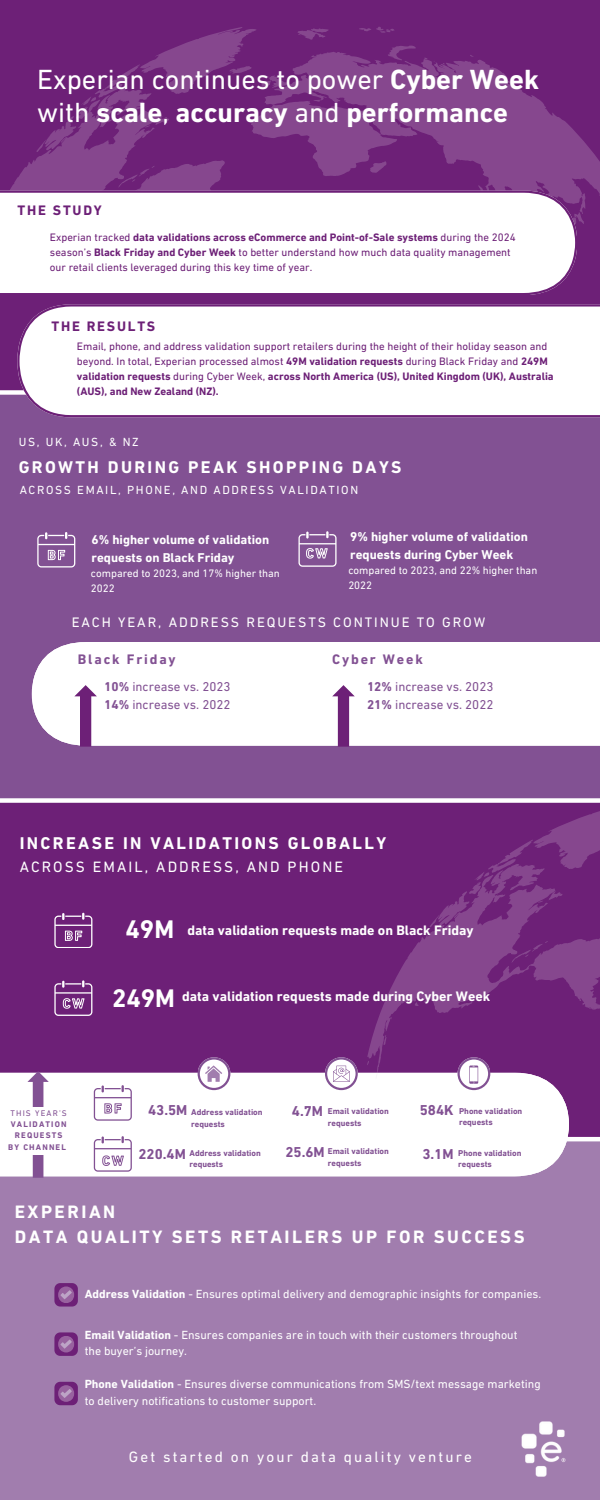
<style>
.page{position:relative;width:600px;height:1500px;background:#6d2077}
.page>*{position:absolute;margin:0;border:0;box-sizing:border-box;transform-origin:0 0}
.t1{font:700 28.2px/33px "DIN Next LT Pro";color:#fff}
.t2{font:700 25.9px "DIN Next LT Pro";color:#fff}
.t3{font:700 18.3px "DIN Next LT Pro";letter-spacing:.14em;color:#fff}
.t4{font:700 17.3px "DIN Next LT Pro";letter-spacing:.14em;color:#fff}
.t5{font:15.3px "DIN Next LT Pro";letter-spacing:.14em;color:#fff}
.t6{font:700 14.6px "DIN Next LT Pro";color:#825193}
.t7{font:700 14px "DIN Next LT Pro";color:#fff}
.t8{font:14px "DIN Next LT Pro";letter-spacing:.14em;color:#fff}
.t9{font:700 14px "DIN Next LT Pro";letter-spacing:.13em;color:#825193}
.t10{font:700 14px "DIN Next LT Pro";letter-spacing:.125em;color:#6d2077}
.t11{font:700 13px/18px "DIN Next LT Pro";color:#fff}
.t12{font:13px "DIN Next LT Pro";color:#825193}
.t13{font:12px/16.5px "DIN Next LT Pro";color:#fff}
.t14{font:12px "DIN Next LT Pro";letter-spacing:.14em;color:#fff}
.t15{font:11px/15px "DIN Next LT Pro";color:#6d2077}
.t16{font:11px/15px "DIN Next LT Pro";color:#fff}
.t17{font:700 8.6px/11.4px "DIN Next LT Pro";color:#825193}
.t18{font:700 8.3px/11.1px "DIN Next LT Pro";letter-spacing:.14em;color:#825193;text-align:center}
.s1{font-weight:400}
.s2{font-weight:700}
</style>
<div class="page">
<div style="left:0;top:395px;width:600px;height:406px;background:#825193"></div>
<div style="left:0;top:1138px;width:600px;height:362px;background:#a17dae"></div>
<hr style="left:440px;top:1137px;width:160px;height:4px;background:#fff">
<div style="left:0;top:798px;width:600px;height:5px;background:#fff"></div>
<div style="left:0;top:390px;width:189px;height:5px;background:#fff"></div>
<svg style="left:288px;top:52px;width:312px;height:144px;fill:#86478e"></svg>
<svg style="left:10px;top:152px;width:215px;height:38px;fill:#86478e"></svg>
<svg style="left:118px;top:166px;width:37px;height:22px"></svg>
<svg style="left:359px;top:27px;width:35px;height:6px"></svg>
<svg style="left:424px;top:58px;width:12px;height:4px"></svg>
<svg style="left:388px;top:46px;width:28px;height:19px"></svg>
<svg style="left:36px;top:27px;width:252px;height:125px"></svg>
<svg style="left:322px;top:52px;width:7px;height:3px"></svg>
<svg style="left:472px;top:185px;width:114px;height:39px"></svg>
<svg style="left:370px;top:161px;width:17px;height:12px"></svg>
<svg style="left:298px;top:28px;width:30px;height:12px"></svg>
<svg style="left:506px;top:80px;width:5px;height:5px"></svg>
<div style="left:0;top:190px;width:577px;height:105px;background:#fff"></div>
<div style="left:17px;top:304px;width:583px;height:113px;background:#fff"></div>
<div style="left:32px;top:642px;width:568px;height:104px;background:#fff"></div>
<svg style="left:74px;top:685px;width:23px;height:62px"></svg>
<svg style="left:332px;top:685px;width:23px;height:62px"></svg>
<div style="left:0;top:1073px;width:569px;height:103px;background:#fff"></div>
<svg style="left:457px;top:1079px;width:33px;height:11px"></svg>
<svg style="left:27px;top:1071px;width:22px;height:107px"></svg>
<svg style="left:198px;top:1057px;width:32px;height:33px"></svg>
<svg style="left:325px;top:1057px;width:33px;height:33px"></svg>
<svg style="left:54px;top:1283px;width:24px;height:23px"></svg>
<svg style="left:54px;top:1332px;width:24px;height:24px"></svg>
<svg style="left:54px;top:1382px;width:24px;height:23px"></svg>
<img style="left:521px;top:1421px;width:45px;height:56px">
<svg style="left:298px;top:531px;width:39px;height:36px"></svg>
<svg style="left:37px;top:532px;width:38px;height:35px"></svg>
<div style="left:0;top:1107px;width:80px;height:47px;background:#fff"></div>
<svg style="left:94px;top:1136px;width:38px;height:35px"></svg>
<svg style="left:94px;top:1085px;width:38px;height:35px"></svg>
<svg style="left:367px;top:927px;width:233px;height:152px"></svg>
<svg style="left:512px;top:941px;width:36px;height:22px"></svg>
<svg style="left:383px;top:1035px;width:4px;height:10px"></svg>
<svg style="left:409px;top:1002px;width:10px;height:4px"></svg>
<svg style="left:429px;top:802px;width:171px;height:125px"></svg>
<svg style="left:54px;top:980px;width:38px;height:36px"></svg>
<svg style="left:54px;top:913px;width:38px;height:35px"></svg>
<p class="t1" style="left:37px;top:65px;width:503px"><span class="s1">Experian continues to power</span> Cyber Week <span class="s1">with</span> scale<span class="s1">,</span> accuracy <span class="s1">and</span> performance</p>
<h5 class="t10" style="left:18px;top:205px;width:86px">THE STUDY</h5>
<p class="t15" style="left:50px;top:230px;width:467px">Experian tracked <span class="s2">data validations across eCommerce and Point-of-Sale systems</span> during the 2024 season’s <span class="s2">Black Friday and Cyber Week</span> to better understand how much data quality management our retail clients leveraged during this key time of year.</p>
<h6 class="t10" style="left:51px;top:321px;width:105px">THE RESULTS</h6>
<h6 class="t15" style="left:77px;top:340px;width:478px">Email, phone, and address validation support retailers during the height of their holiday season and beyond. In total, Experian processed almost <span class="s2">49M validation requests</span> during Black Friday and <span class="s2">249M validation requests</span> during Cyber Week, <span class="s2">across North America (US), United Kingdom (UK), Australia (AUS), and New Zealand (NZ).</span></h6>
<h4 class="t13" style="left:19px;top:435px;width:122px">US, UK, AUS, &amp; NZ</h4>
<p class="t4" style="left:19px;top:460px;width:384px">GROWTH DURING PEAK SHOPPING DAYS</p>
<p class="t14" style="left:20px;top:485px;width:340px">ACROSS EMAIL, PHONE, AND ADDRESS VALIDATION</p>
<p class="t11" style="left:92px;top:531px;width:179px">6% higher volume of validation requests on Black Friday</p>
<h4 class="t11" style="left:350px;top:529px;width:179px">9% higher volume of validation requests during Cyber Week</h4>
<p class="t16" style="left:91px;top:566px;width:190px">compared to 2023, and 17% higher than<br>2022</p>
<h4 class="t16" style="left:348px;top:564px;width:190px">compared to 2023, and 22% higher than<br>2022</h4>
<p class="t8" style="left:72px;top:617px;width:415px">EACH YEAR, ADDRESS REQUESTS CONTINUE TO GROW</p>
<p class="t9" style="left:78px;top:654px;width:99px">Black Friday</p>
<p class="t12" style="left:104px;top:682px;width:128px"><span class="s2">10%</span> increase vs. 2023</p>
<h2 class="t12" style="left:104px;top:700px;width:128px"><span class="s2">14%</span> increase vs. 2022</h2>
<p class="t9" style="left:332px;top:654px;width:92px">Cyber Week</p>
<p class="t12" style="left:367px;top:682px;width:128px"><span class="s2">12%</span> increase vs. 2023</p>
<p class="t12" style="left:367px;top:700px;width:128px"><span class="s2">21%</span> increase vs. 2022</p>
<h1 class="t4" style="left:20px;top:836px;width:368px">INCREASE IN VALIDATIONS GLOBALLY</h1>
<h6 class="t5" style="left:20px;top:860px;width:325px">ACROSS EMAIL, ADDRESS, AND PHONE</h6>
<h4 class="t18" style="left:8px;top:1109px;width:60px"><span class="s1">THIS YEAR’S<br></span>VALIDATION<br>REQUESTS<br>BY CHANNEL</h4>
<p class="t2" style="left:126px;top:919px;width:50px">49M</p>
<p class="t7" style="left:187px;top:924px;width:288px">data validation requests made on Black Friday</p>
<p class="t2" style="left:112px;top:987px;width:64px">249M</p>
<p class="t7" style="left:182px;top:991px;width:310px">data validation requests made during Cyber Week</p>
<h3 class="t6" style="left:148px;top:1104px;width:41px">43.5M</h3>
<h5 class="t17" style="left:191px;top:1108px;width:73px">Address validation requests</h5>
<p class="t6" style="left:292px;top:1105px;width:33px">4.7M</p>
<p class="t17" style="left:328px;top:1106px;width:63px">Email validation requests</p>
<h3 class="t6" style="left:420px;top:1104px;width:35px">584K</h3>
<p class="t17" style="left:459px;top:1106px;width:65px">Phone validation requests</p>
<p class="t6" style="left:139px;top:1148px;width:49px">220.4M</p>
<p class="t6" style="left:285px;top:1146px;width:41px">25.6M</p>
<p class="t6" style="left:422px;top:1148px;width:33px">3.1M</p>
<p class="t17" style="left:189px;top:1148px;width:73px">Address validation requests</p>
<h4 class="t17" style="left:328px;top:1146px;width:63px">Email validation requests</h4>
<p class="t17" style="left:458px;top:1148px;width:65px">Phone validation requests</p>
<p class="t3" style="left:15px;top:1204px;width:102px">EXPERIAN</p>
<p class="t3" style="left:15px;top:1229px;width:511px">DATA QUALITY SETS RETAILERS UP FOR SUCCESS</p>
<p class="t13" style="left:85px;top:1287px;width:458px"><span class="s2">Address Validation</span> - Ensures optimal delivery and demographic insights for companies.</p>
<p class="t13" style="left:85px;top:1328px;width:434px"><span class="s2">Email Validation</span> - Ensures companies are in touch with their customers throughout the buyer’s journey.</p>
<p class="t13" style="left:85px;top:1377px;width:458px"><span class="s2">Phone Validation</span> - Ensures diverse communications from SMS/text message marketing to delivery notifications to customer support.</p>
<p class="t5" style="left:129px;top:1451px;width:345px">Get started on your data quality venture</p>
</div>
